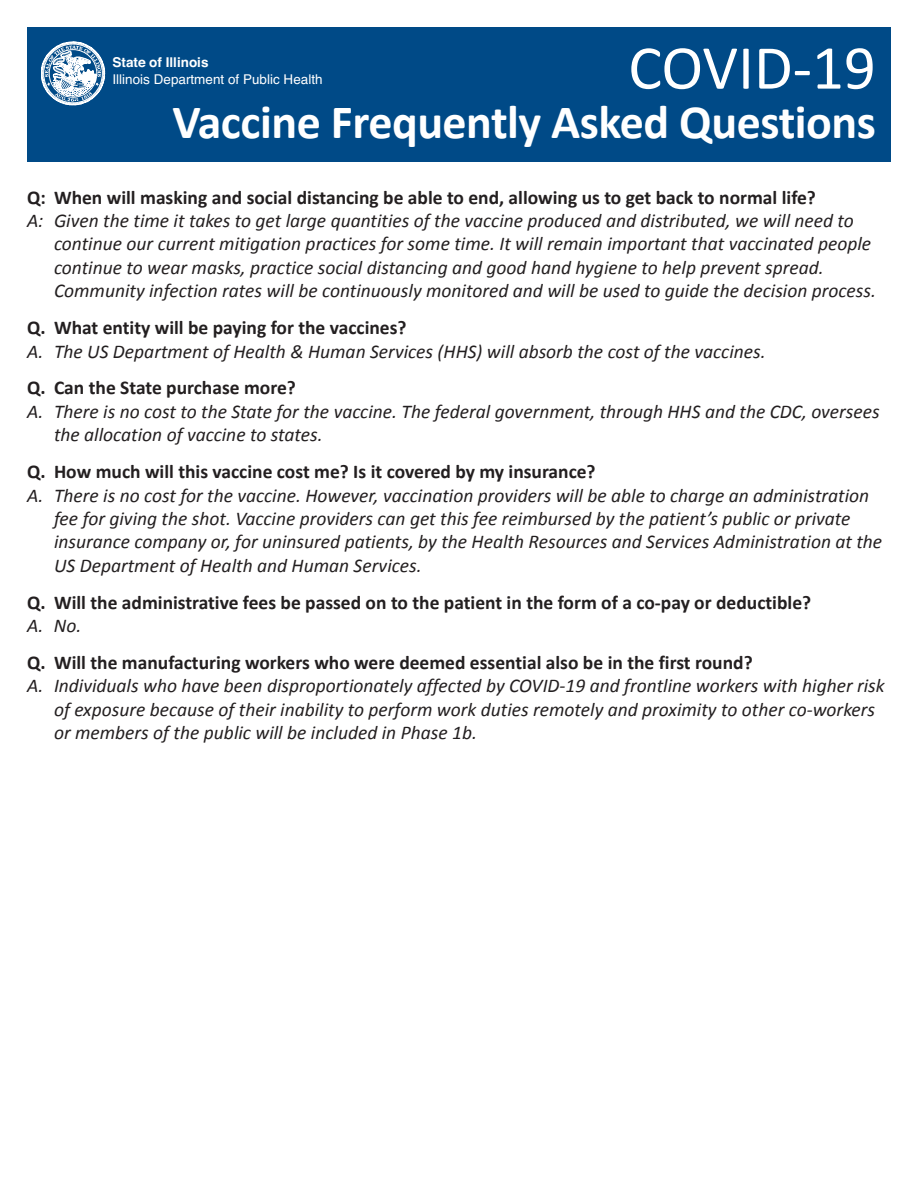
<style>
.page{position:relative;width:918px;height:1188px;background:#fff}
.page>*{position:absolute;margin:0;border:0;box-sizing:border-box;transform-origin:0 0}
.t1{font:63px "Calibri";color:#fff}
.t2{font:700 48px "Calibri";letter-spacing:-.01em;color:#fff}
.Answer{font:italic 19.5px/23.4px "Calibri";color:#231f20}
.Question{font:700 19.5px "Calibri";color:#231f20}
.t3{font:13.5px "Helvetica";color:#fff}
.t4{font:700 13.5px "Helvetica";color:#fff}
</style>
<div class="page">
<div style="left:27px;top:27px;width:864px;height:135px;background:#004a87"></div>
<svg style="left:41px;top:42px;width:64px;height:63px"></svg>
<h1 class="t1" style="left:628px;top:28px;width:249px">COVID-19</h1>
<h2 class="t2" style="left:172px;top:91px;width:705px">Vaccine Frequently Asked Questions</h2>
<p class="t4" style="left:113px;top:53px;width:98px">State of Illinois</p>
<p class="t3" style="left:113px;top:70px;width:212px">Illinois Department of Public Health</p>
<p class="Question" style="left:27px;top:185px;width:791px">Q: When will masking and social distancing be able to end, allowing us to get back to normal life?</p>
<p class="Answer" style="left:54px;top:208px;width:824px;text-indent:-27px">A: Given the time it takes to get large quantities of the vaccine produced and distributed, we will need to continue our current mitigation practices for some time. It will remain important that vaccinated people continue to wear masks, practice social distancing and good hand hygiene to help prevent spread.<br>Community infection rates will be continuously monitored and will be used to guide the decision process.</p>
<p class="Question" style="left:27px;top:315px;width:381px">Q. What entity will be paying for the vaccines?</p>
<p class="Answer" style="left:27px;top:339px;width:740px">A. The US Department of Health &amp; Human Services (HHS) will absorb the cost of the vaccines.</p>
<p class="Question" style="left:27px;top:375px;width:270px">Q. Can the State purchase more?</p>
<p class="Answer" style="left:54px;top:399px;width:827px;text-indent:-27px">A. There is no cost to the State for the vaccine. The federal government, through HHS and the CDC, oversees the allocation of vaccine to states.</p>
<p class="Question" style="left:27px;top:459px;width:570px">Q. How much will this vaccine cost me? Is it covered by my insurance?</p>
<p class="Answer" style="left:54px;top:483px;width:830px;text-indent:-27px">A. There is no cost for the vaccine. However, vaccination providers will be able to charge an administration fee for giving the shot. Vaccine providers can get this fee reimbursed by the patient’s public or private insurance company or, for uninsured patients, by the Health Resources and Services Administration at the US Department of Health and Human Services.</p>
<p class="Question" style="left:27px;top:590px;width:786px">Q. Will the administrative fees be passed on to the patient in the form of a co-pay or deductible?</p>
<p class="Answer" style="left:27px;top:613px;width:56px">A. No.</p>
<p class="Question" style="left:27px;top:650px;width:727px">Q. Will the manufacturing workers who were deemed essential also be in the first round?</p>
<p class="Answer" style="left:54px;top:673px;width:832px;text-indent:-27px">A. Individuals who have been disproportionately affected by COVID-19 and frontline workers with higher risk of exposure because of their inability to perform work duties remotely and proximity to other co-workers or members of the public will be included in Phase 1b.</p>
</div>
